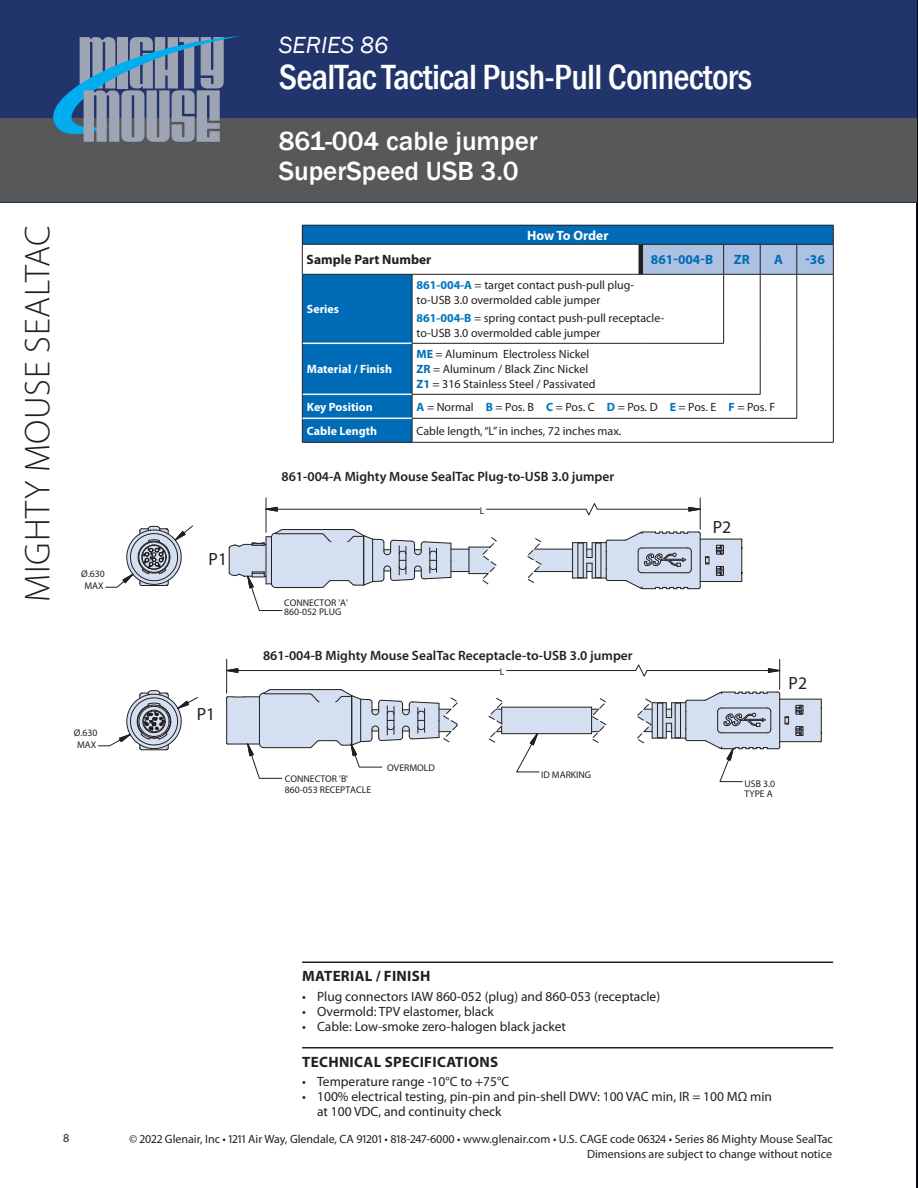
<style>
.page{position:relative;width:918px;height:1188px;background:#fff}
.page>*{position:absolute;margin:0;border:0;box-sizing:border-box;transform-origin:0 0}
.gray_h_lg{font:500 condensed 36px "Franklin Gothic";letter-spacing:-.02em;color:#fff}
.t1{font:300 36px "Myriad Pro";letter-spacing:.02em;color:#231f20}
._22_h_prod{font:500 27px/30px "Franklin Gothic";color:#fff}
.gray_h_sm_i{font:italic 24px "Franklin Gothic";color:#fff}
.t2{font:17.7px "Myriad Pro";color:#231f20}
.notes_h_ra{font:700 15px "Myriad Pro";letter-spacing:.02em;color:#231f20}
.t3{font:13.5px/15px "Myriad Pro";color:#231f20}
.cap{font:600 13.5px "Myriad Pro";color:#231f20}
.part_no__title{font:700 13.5px "Myriad Pro";color:#231f20}
.sample_p_n{font:700 13.5px "Myriad Pro";color:#006bb6}
.table_title_H{font:700 13.5px "Myriad Pro";letter-spacing:-.005em;color:#fff}
.HTO_table_t_8_10_lef{font:12px/15px "Myriad Pro";color:#231f20}
.HTO_description_ri{font:12px "Myriad Pro";color:#231f20}
.row_header{font:700 12px "Myriad Pro";color:#fff}
.t4{font:9.75px/12.1px "Myriad Pro";color:#231f20}
.s1{font-weight:700;color:#0076bf}
.s2{font-weight:700;color:#006bb6}
</style>
<div class="page">
<hr style="left:917px;top:0;width:1px;height:1188px;background:#08080d">
<div style="left:0;top:0;width:916px;height:202px;background:#21346c"></div>
<div style="left:0;top:118px;width:916px;height:84px;background:#57585a"></div>
<svg style="left:53px;top:36px;width:187px;height:106px"></svg>
<hr style="left:917px;top:90px;width:1px;height:363px;background:#006bb6">
<svg style="left:98px;top:690px;width:100px;height:61px"></svg>
<svg style="left:768px;top:668px;width:11px;height:5px"></svg>
<svg style="left:227px;top:668px;width:11px;height:5px"></svg>
<hr style="left:779px;top:659px;width:1px;height:30px;background:#231f20">
<hr style="left:226px;top:659px;width:1px;height:34px;background:#231f20">
<hr style="left:647px;top:670px;width:133px;height:1px;background:#231f20">
<hr style="left:227px;top:670px;width:273px;height:1px;background:#231f20">
<svg style="left:506px;top:664px;width:141px;height:13px"></svg>
<svg style="left:267px;top:507px;width:11px;height:4px"></svg>
<hr style="left:266px;top:498px;width:1px;height:34px;background:#231f20">
<hr style="left:700px;top:498px;width:1px;height:31px;background:#231f20">
<hr style="left:266px;top:509px;width:214px;height:1px;background:#231f20">
<svg style="left:486px;top:503px;width:215px;height:13px"></svg>
<svg style="left:527px;top:532px;width:216px;height:57px"></svg>
<svg style="left:105px;top:525px;width:88px;height:63px"></svg>
<svg style="left:229px;top:529px;width:268px;height:82px"></svg>
<svg style="left:226px;top:689px;width:232px;height:90px"></svg>
<svg style="left:489px;top:698px;width:117px;height:74px"></svg>
<svg style="left:637px;top:691px;width:185px;height:91px"></svg>
<div style="left:302px;top:225px;width:531px;height:19px;background:#006bb6"></div>
<svg style="left:413px;top:275px;width:420px;height:167px"></svg>
<hr style="left:723px;top:274px;width:1px;height:69px;background:#231f20">
<hr style="left:760px;top:274px;width:1px;height:69px;background:#231f20">
<hr style="left:760px;top:343px;width:1px;height:51px;background:#231f20">
<hr style="left:797px;top:274px;width:1px;height:69px;background:#231f20">
<hr style="left:833px;top:274px;width:1px;height:69px;background:#231f20">
<hr style="left:797px;top:343px;width:1px;height:51px;background:#231f20">
<hr style="left:833px;top:343px;width:1px;height:51px;background:#231f20">
<svg style="left:797px;top:394px;width:1px;height:24px"></svg>
<svg style="left:833px;top:394px;width:1px;height:48px"></svg>
<hr style="left:412px;top:343px;width:229px;height:1px;background:#231f20">
<hr style="left:641px;top:343px;width:83px;height:1px;background:#231f20">
<hr style="left:412px;top:394px;width:229px;height:1px;background:#231f20">
<hr style="left:641px;top:394px;width:83px;height:1px;background:#231f20">
<hr style="left:724px;top:394px;width:36px;height:1px;background:#231f20">
<hr style="left:412px;top:418px;width:229px;height:1px;background:#231f20">
<hr style="left:641px;top:418px;width:83px;height:1px;background:#231f20">
<hr style="left:724px;top:418px;width:36px;height:1px;background:#231f20">
<hr style="left:760px;top:418px;width:37px;height:1px;background:#231f20">
<hr style="left:412px;top:442px;width:229px;height:1px;background:#231f20">
<hr style="left:641px;top:442px;width:83px;height:1px;background:#231f20">
<hr style="left:724px;top:442px;width:36px;height:1px;background:#231f20">
<hr style="left:760px;top:442px;width:37px;height:1px;background:#231f20">
<hr style="left:797px;top:442px;width:37px;height:1px;background:#231f20">
<hr style="left:641px;top:274px;width:83px;height:1px;background:#231f20">
<hr style="left:724px;top:274px;width:36px;height:1px;background:#231f20">
<hr style="left:760px;top:274px;width:37px;height:1px;background:#231f20">
<hr style="left:797px;top:274px;width:37px;height:1px;background:#231f20">
<hr style="left:302px;top:244px;width:1px;height:30px;background:#231f20">
<hr style="left:412px;top:274px;width:229px;height:1px;background:#231f20">
<hr style="left:639px;top:244px;width:4px;height:30px;background:#231f20">
<svg style="left:302px;top:274px;width:111px;height:168px;background:#076cb4"></svg>
<hr style="left:302px;top:442px;width:110px;height:1px;background:#231f20">
<hr style="left:302px;top:225px;width:110px;height:1px;background:#231f20">
<svg style="left:302px;top:225px;width:1px;height:19px"></svg>
<hr style="left:412px;top:225px;width:229px;height:1px;background:#231f20">
<svg style="left:641px;top:225px;width:193px;height:49px"></svg>
<hr style="left:302px;top:244px;width:110px;height:1px;background:#231f20">
<hr style="left:412px;top:244px;width:229px;height:1px;background:#231f20">
<hr style="left:641px;top:244px;width:83px;height:1px;background:#231f20">
<hr style="left:724px;top:244px;width:36px;height:1px;background:#231f20">
<hr style="left:760px;top:244px;width:37px;height:1px;background:#231f20">
<hr style="left:797px;top:244px;width:37px;height:1px;background:#231f20">
<hr style="left:303px;top:418px;width:109px;height:1px;background:#fff">
<hr style="left:302px;top:962px;width:531px;height:1px;background:#231f20">
<hr style="left:302px;top:1047px;width:531px;height:1px;background:#231f20">
<h1 class="t1" style="left:18px;top:602px;width:378px;rotate:-90deg">MIGHTY MOUSE SEALTAC</h1>
<p class="t4" style="left:81px;top:567px;width:25px;text-align:center">Ø.630<br>MAX</p>
<p class="t4" style="left:74px;top:726px;width:25px;text-align:center">Ø.630<br>MAX</p>
<p class="t2" style="left:209px;top:549px;width:20px">P1</p>
<p class="t2" style="left:197px;top:704px;width:20px">P1</p>
<p class="gray_h_sm_i" style="left:279px;top:30px;width:111px">SERIES 86</p>
<p class="gray_h_lg" style="left:279px;top:53px;width:475px">SealTac Tactical Push-Pull Connectors</p>
<p class="_22_h_prod" style="left:279px;top:127px;width:261px">861-004 cable jumper<br>SuperSpeed USB 3.0</p>
<p class="table_title_H" style="left:527px;top:226px;width:83px">How To Order</p>
<p class="part_no__title" style="left:307px;top:251px;width:126px">Sample Part Number</p>
<p class="sample_p_n" style="left:651px;top:251px;width:64px">861-004-B</p>
<p class="sample_p_n" style="left:734px;top:251px;width:18px">ZR</p>
<p class="sample_p_n" style="left:774px;top:251px;width:10px">A</p>
<p class="sample_p_n" style="left:805px;top:251px;width:21px">-36</p>
<p class="row_header" style="left:307px;top:301px;width:34px">Series</p>
<p class="HTO_table_t_8_10_lef" style="left:417px;top:278px;width:219px"><span class="s1">861-004-A</span> = target contact push-pull plug&shy;to-USB 3.0 overmolded cable jumper</p>
<p class="HTO_table_t_8_10_lef" style="left:417px;top:311px;width:249px"><span class="s1">861-004-B</span> = spring contact push-pull receptacle&shy;to-USB 3.0 overmolded cable jumper</p>
<p class="row_header" style="left:307px;top:361px;width:87px">Material / Finish</p>
<p class="HTO_description_ri" style="left:417px;top:347px;width:174px"><span class="s2">ME</span> = Aluminum Electroless Nickel</p>
<p class="HTO_description_ri" style="left:417px;top:362px;width:173px"><span class="s2">ZR</span> = Aluminum / Black Zinc Nickel</p>
<p class="HTO_description_ri" style="left:417px;top:377px;width:180px"><span class="s2">Z1</span> = 316 Stainless Steel / Passivated</p>
<p class="row_header" style="left:307px;top:399px;width:67px">Key Position</p>
<p class="HTO_table_t_8_10_lef" style="left:417px;top:399px;width:360px"><span class="s1">A</span> = Normal <span class="s1">B</span> = Pos. B <span class="s1">C</span> = Pos. C <span class="s1">D</span> = Pos. D <span class="s1">E</span> = Pos. E <span class="s1">F</span> = Pos. F</p>
<p class="row_header" style="left:307px;top:423px;width:72px">Cable Length</p>
<p class="HTO_table_t_8_10_lef" style="left:417px;top:423px;width:206px">Cable length, “L” in inches, 72 inches max.</p>
<p class="cap" style="left:281px;top:468px;width:334px">861-004-A Mighty Mouse SealTac Plug-to-USB 3.0 jumper</p>
<p class="t4" style="left:284px;top:598px;width:65px;line-height:9.3px">CONNECTOR 'A'<br>860-052 PLUG</p>
<p class="t4" style="left:480px;top:505px;width:6px">L</p>
<p class="cap" style="left:263px;top:647px;width:371px">861-004-B Mighty Mouse SealTac Receptacle-to-USB 3.0 jumper</p>
<p class="t4" style="left:285px;top:774px;width:88px;line-height:10.4px">CONNECTOR 'B'<br>860-053 RECEPTACLE</p>
<p class="t4" style="left:387px;top:762px;width:49px">OVERMOLD</p>
<p class="t4" style="left:500px;top:666px;width:6px">L</p>
<p class="t4" style="left:541px;top:768px;width:52px">ID MARKING</p>
<p class="t2" style="left:713px;top:516px;width:20px">P2</p>
<p class="t2" style="left:789px;top:672px;width:20px">P2</p>
<p class="t4" style="left:745px;top:779px;width:32px;line-height:9.3px">USB 3.0<br>TYPE A</p>
<p class="notes_h_ra" style="left:302px;top:966px;width:130px">MATERIAL / FINISH</p>
<p class="t3" style="left:302px;top:988px;width:360px">• Plug connectors IAW 860-052 (plug) and 860-053 (receptacle)</p>
<p class="t3" style="left:302px;top:1003px;width:193px">• Overmold: TPV elastomer, black</p>
<p class="t3" style="left:302px;top:1018px;width:265px">• Cable: Low-smoke zero-halogen black jacket</p>
<p class="notes_h_ra" style="left:302px;top:1052px;width:197px">TECHNICAL SPECIFICATIONS</p>
<p class="t3" style="left:302px;top:1074px;width:209px">• Temperature range -10°C to +75°C</p>
<p class="t3" style="left:317px;top:1089px;width:456px;text-indent:-15px">• 100% electrical testing, pin-pin and pin-shell DWV: 100 VAC min, IR = 100 MΩ min at 100 VDC, and continuity check</p>
<p class="HTO_table_t_8_10_lef" style="left:63px;top:1131px;width:8px">8</p>
<p class="HTO_table_t_8_10_lef" style="left:129px;top:1131px;width:705px;text-align:right">© 2022 Glenair, Inc • 1211 Air Way, Glendale, CA 91201 • 818-247-6000 • www.glenair.com • U.S. CAGE code 06324 • Series 86 Mighty Mouse SealTac<br>Dimensions are subject to change without notice</p>
</div>
